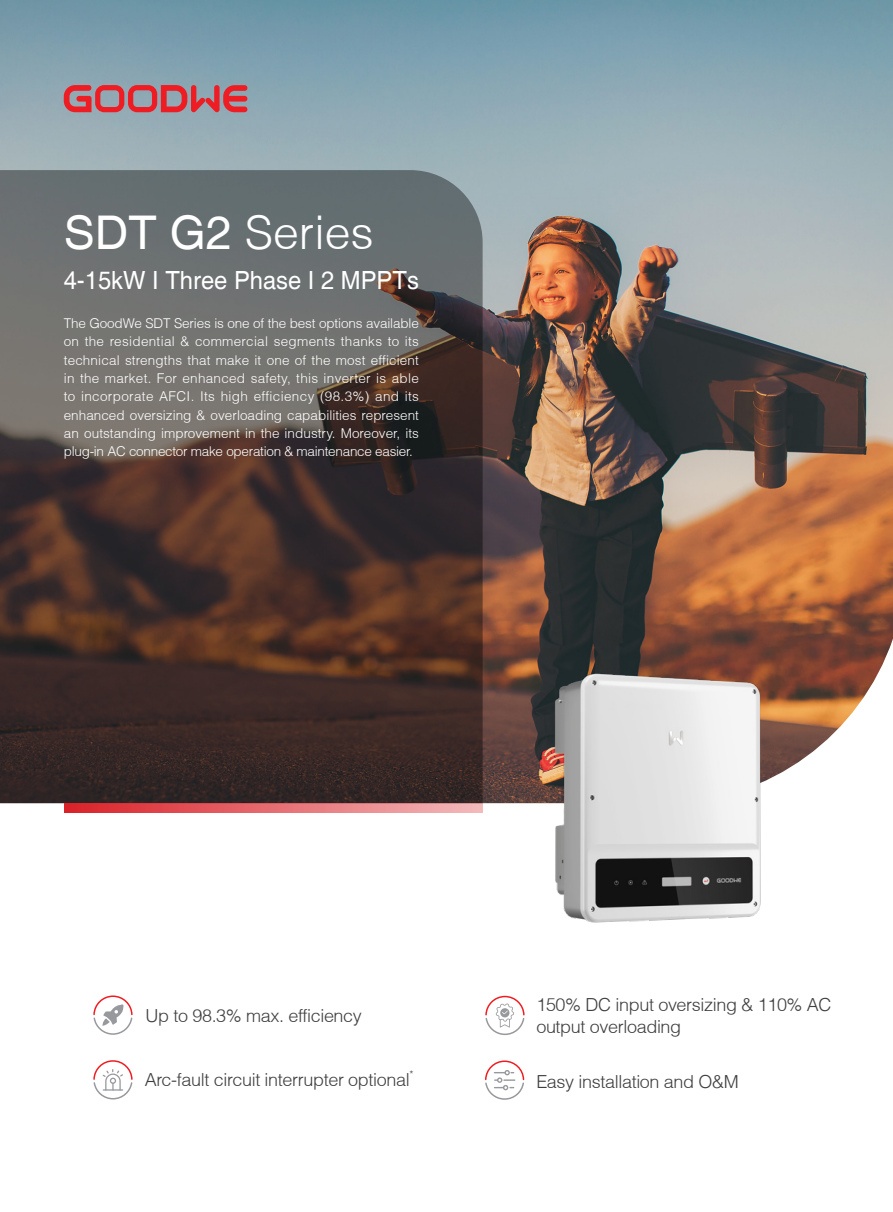
<style>
.page{position:relative;width:893px;height:1212px;background:#fff}
.page>*{position:absolute;margin:0;border:0;box-sizing:border-box;transform-origin:0 0}
.t1{font:300 46.5px "Helvetica";color:#fff}
.t2{font:25.05px "Helvetica";color:#fff;scale:.95 1}
.t3{font:300 18px/21.6px "Helvetica";letter-spacing:-.02em;color:#3e3e3f}
.t4{font:300 13.5px/18.3px "Helvetica";letter-spacing:-.02em;color:#fff;text-align:justify}
.t5{font:300 10.5px "Helvetica";color:#3e3e3f}
.s1{font-weight:400}
</style>
<div class="page">
<img style="left:0;top:0;width:893px;height:803px">
<svg style="left:64px;top:85px;width:183px;height:27px;background:#c06069"></svg>
<svg style="left:0;top:170px;width:483px;height:633px;background:#514643"></svg>
<svg style="left:64px;top:803px;width:419px;height:9px;background:#e46b6f"></svg>
<svg style="left:93px;top:995px;width:40px;height:40px"></svg>
<svg style="left:485px;top:1060px;width:40px;height:40px"></svg>
<svg style="left:93px;top:1060px;width:40px;height:40px"></svg>
<svg style="left:485px;top:995px;width:40px;height:40px"></svg>
<img style="left:505px;top:659px;width:304px;height:264px">
<p class="t1" style="left:64px;top:204px;width:312px"><span class="s1">SDT G2</span> Series</p>
<p class="t2" style="left:64px;top:266px;width:375px">4-15kW I Three Phase I 2 MPPTs</p>
<p class="t4" style="left:64px;top:314px;width:357px">The GoodWe SDT Series is one of the best options available on the residential &amp; commercial segments thanks to its technical strengths that make it one of the most efficient in the market. For enhanced safety, this inverter is able to incorporate AFCI. Its high efficiency (98.3%) and its enhanced oversizing &amp; overloading capabilities represent an outstanding improvement in the industry. Moreover, its plug-in AC connector make operation &amp; maintenance easier.</p>
<p class="t3" style="left:146px;top:1004px;width:218px">Up to 98.3% max. efficiency</p>
<p class="t3" style="left:536px;top:993px;width:297px">150% DC input oversizing &amp; 110% AC output overloading</p>
<p class="t5" style="left:409px;top:1067px;width:6px">*</p>
<p class="t3" style="left:145px;top:1069px;width:267px">Arc-fault circuit interrupter optional</p>
<p class="t3" style="left:536px;top:1071px;width:204px">Easy installation and O&amp;M</p>
</div>
